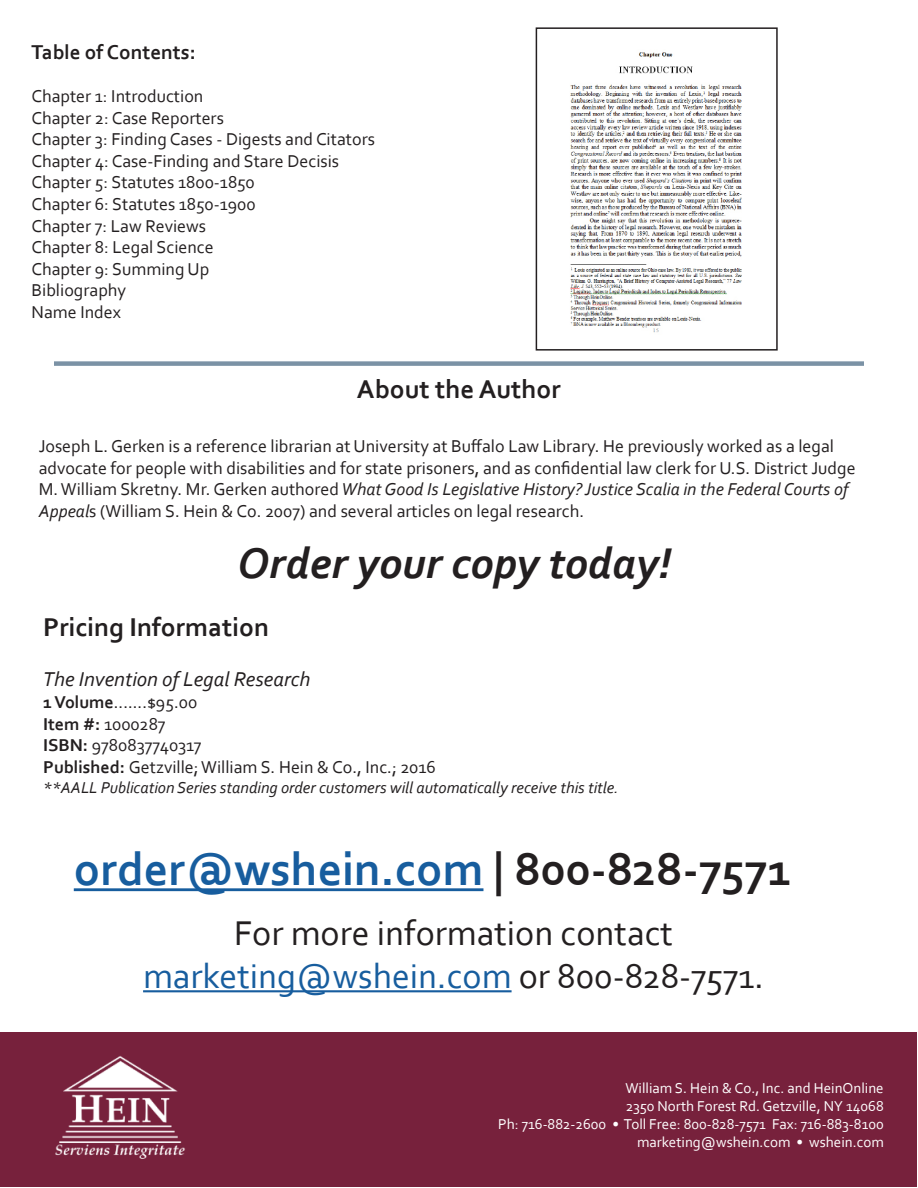
<style>
.page{position:relative;width:918px;height:1188px;background:#fff}
.page>*{position:absolute;margin:0;border:0;box-sizing:border-box;transform-origin:0 0}
.t1{font:700 48px "Corbel";color:#175d9e}
.t2{font:italic 700 45px "Corbel";color:#231f20}
.t3{font:36px "Corbel";color:#175d9e}
.t4{font:36px "Corbel";color:#231f20}
.t5{font:700 27px "Corbel";color:#231f20}
.t6{font:italic 21px "Corbel";color:#231f20}
.t7{font:700 21px "Corbel";color:#231f20}
.t8{font:18px/21.6px "Corbel";color:#231f20}
.t9{font:italic 16.5px "Corbel";color:#231f20}
.t10{font:15px "Corbel";color:#fff}
.s1{font-style:italic}
.s2{font-weight:700}
.s3{color:#231f20}
</style>
<div class="page">
<div style="left:1px;top:1032px;width:916px;height:155px;background:#77213c"></div>
<img style="left:55px;top:1055px;width:130px;height:104px">
<div style="left:54px;top:361px;width:810px;height:5px;background:#7b92a5"></div>
<img style="left:570px;top:52px;width:172px;height:281px">
<div style="left:536px;top:27px;width:242px;height:324px;border:2px solid #231f20"></div>
<hr style="left:74px;top:888px;width:409px;height:3px;background:#175d9e">
<hr style="left:143px;top:990px;width:369px;height:2px;background:#175d9e">
<p class="t7" style="left:32px;top:39px;width:166px">Table of Contents:</p>
<p class="t8" style="left:32px;top:85px;width:173px">Chapter 1: Introduction</p>
<p class="t8" style="left:32px;top:106px;width:194px">Chapter 2: Case Reporters</p>
<p class="t8" style="left:32px;top:128px;width:345px">Chapter 3: Finding Cases - Digests and Citators</p>
<p class="t8" style="left:32px;top:150px;width:309px">Chapter 4: Case-Finding and Stare Decisis</p>
<p class="t8" style="left:32px;top:171px;width:225px">Chapter 5: Statutes 1800-1850</p>
<p class="t8" style="left:32px;top:193px;width:226px">Chapter 6: Statutes 1850-1900</p>
<p class="t8" style="left:32px;top:214px;width:176px">Chapter 7: Law Reviews</p>
<p class="t8" style="left:32px;top:236px;width:184px">Chapter 8: Legal Science</p>
<p class="t8" style="left:32px;top:258px;width:179px">Chapter 9: Summing Up</p>
<p class="t8" style="left:32px;top:279px;width:96px">Bibliography</p>
<p class="t8" style="left:32px;top:301px;width:91px">Name Index</p>
<p class="t5" style="left:357px;top:372px;width:206px">About the Author</p>
<p class="t8" style="left:39px;top:435px;width:818px">Joseph L. Gerken is a reference librarian at University at Buffalo Law Library. He previously worked as a legal advocate for people with disabilities and for state prisoners, and as confidential law clerk for U.S. District Judge M. William Skretny. Mr. Gerken authored <span class="s1">What Good Is Legislative History? Justice Scalia in the Federal Courts of Appeal</span>s (William S. Hein &amp; Co. 2007) and several articles on legal research.</p>
<p class="t2" style="left:238px;top:536px;width:436px">Order your copy today!</p>
<p class="t5" style="left:43px;top:610px;width:227px">Pricing Information</p>
<p class="t6" style="left:43px;top:666px;width:269px">The Invention of Legal Research</p>
<p class="t8" style="left:43px;top:691px;width:156px"><span class="s2">1 Volume</span>.......$95.00</p>
<p class="t8" style="left:43px;top:712px;width:124px"><span class="s2">Item #:</span> 1000287</p>
<p class="t8" style="left:43px;top:734px;width:160px"><span class="s2">ISBN:</span> 9780837740317</p>
<p class="t8" style="left:43px;top:755px;width:394px"><span class="s2">Published:</span> Getzville; William S. Hein &amp; Co., Inc.; 2016</p>
<p class="t9" style="left:43px;top:777px;width:577px">**AALL Publication Series standing order customers will automatically receive this title.</p>
<p class="t1" style="left:74px;top:840px;width:719px">order@wshein.com <span class="s3">| 800-828-7571</span></p>
<p class="t4" style="left:234px;top:910px;width:440px">For more information contact</p>
<p class="t3" style="left:143px;top:954px;width:623px">marketing@wshein.com <span class="s3">or 800-828-7571.</span></p>
<p class="t10" style="left:625px;top:1079px;width:260px">William S. Hein &amp; Co., Inc. and HeinOnline</p>
<p class="t10" style="left:626px;top:1097px;width:259px">2350 North Forest Rd. Getzville, NY 14068</p>
<p class="t10" style="left:498px;top:1115px;width:387px">Ph: 716-882-2600 • Toll Free: 800-828-7571 Fax: 716-883-8100</p>
<p class="t10" style="left:637px;top:1133px;width:248px">marketing@wshein.com • wshein.com</p>
</div>
